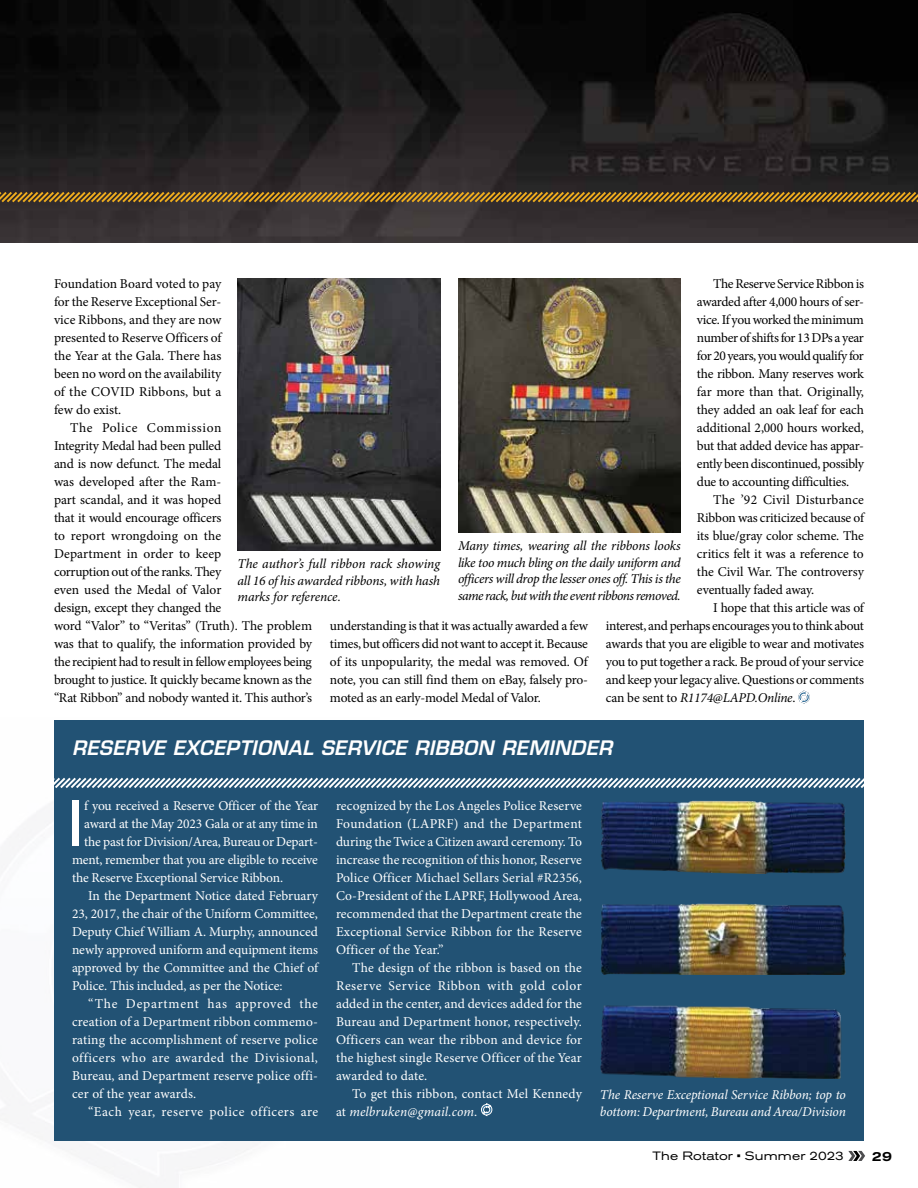
<style>
.page{position:relative;width:918px;height:1188px;background:#fff}
.page>*{position:absolute;margin:0;border:0;box-sizing:border-box;transform-origin:0 0}
.t1{font:64.5px "Akzidenz Grotesk Std";color:#fff}
.t2{font:italic 600 19.5px "Eurostile LT Std";letter-spacing:.02em;color:#fff}
.t3{font:13.5px/18px "Minion Pro";letter-spacing:-.015em;color:#000;text-align:justify}
.t4{font:13.5px/18px "Minion Pro";color:#fff;text-align:justify}
.t5{font:italic 13.5px/16.5px "Minion Pro";letter-spacing:-.02em;color:#000;text-align:justify}
.t6{font:italic 13.5px/16.5px "Minion Pro";letter-spacing:-.015em;color:#fff}
.t7{font:13.5px "Minion Pro";letter-spacing:.04em;color:#fff}
.t8{font:13.5px "Minion Pro";letter-spacing:.035em;color:#fff}
.t9{font:13.5px "Minion Pro";letter-spacing:.055em;color:#fff}
.t10{font:500 expanded 13.5px "Akzidenz Grotesk Std";color:#000}
.t11{font:expanded 12px "Akzidenz Grotesk Std";letter-spacing:.015em;color:#000}
.s1{font-style:italic}
</style>
<div class="page">
<svg style="left:848px;top:1151px;width:17px;height:10px"></svg>
<img style="left:0;top:0;width:918px;height:243px">
<svg style="left:0;top:190px;width:918px;height:14px;background:#715626"></svg>
<svg style="left:798px;top:690px;width:12px;height:14px"></svg>
<div style="left:54px;top:720px;width:810px;height:421px;background:#225274"></div>
<svg style="left:54px;top:777px;width:810px;height:11px"></svg>
<svg style="left:481px;top:1103px;width:11px;height:14px"></svg>
<img style="left:600px;top:1005px;width:242px;height:73px">
<img style="left:600px;top:904px;width:246px;height:71px">
<img style="left:600px;top:800px;width:246px;height:74px">
<img style="left:458px;top:278px;width:223px;height:254px">
<img style="left:238px;top:278px;width:202px;height:272px">
<p class="t3" style="left:697px;top:275px;width:169px;text-indent:16px">The Reserve Service Ribbon is awarded after 4,000 hours of ser&shy;vice. If you worked the minimum number of shifts for 13 DPs a year for 20 years, you would qualify for the ribbon. Many reserves work far more than that. Originally, they added an oak leaf for each additional 2,000 hours worked, but that added device has appar&shy;ently been discontinued, possibly due to accounting difficulties.</p>
<p class="t3" style="left:697px;top:491px;width:169px;text-indent:16px">The ’92 Civil Disturbance Ribbon was criticized because of its blue/gray color scheme. The critics felt it was a reference to the Civil War. The controversy eventually faded away.</p>
<p class="t3" style="left:606px;top:599px;width:260px;text-indent:107px">I hope that this article was of interest, and perhaps encourages you to think about awards that you are eligible to wear and motivates you to put together a rack. Be proud of your service and keep your legacy alive. Questions or comments can be sent to <span class="s1">R1174@LAPD.Online</span>.</p>
<h2 class="t2" style="left:72px;top:736px;width:542px">RESERVE EXCEPTIONAL SERVICE RIBBON REMINDER</h2>
<p class="t3" style="left:54px;top:275px;width:169px">Foundation Board voted to pay for the Reserve Exceptional Ser&shy;vice Ribbons, and they are now presented to Reserve Officers of the Year at the Gala. There has been no word on the availability of the COVID Ribbons, but a few do exist.</p>
<p class="t3" style="left:54px;top:419px;width:260px;text-align:left;text-indent:16px">The Police Commission<br>Integrity Medal had been pulled<br>and is now defunct. The medal<br>was developed after the Ram-<br>part scandal, and it was hoped<br>that it would encourage officers<br>to report wrongdoing on the<br>Department in order to keep<br>corruption out of the ranks. They<br>even used the Medal of Valor<br>design, except they changed the<br>word “Valor” to “Veritas” (Truth). The problem was that to qualify, the information provided by the recipient had to result in fellow employees being brought to justice. It quickly became known as the “Rat Ribbon” and nobody wanted it. This author’s</p>
<p class="t5" style="left:458px;top:538px;width:224px">Many times, wearing all the ribbons looks like too much bling on the daily uniform and officers will drop the lesser ones off. This is the same rack, but with the event ribbons removed.</p>
<p class="t5" style="left:238px;top:556px;width:204px">The author’s full ribbon rack showing all 16 of his awarded ribbons, with hash marks for reference.</p>
<p class="t3" style="left:330px;top:617px;width:260px">understanding is that it was actually awarded a few times, but officers did not want to accept it. Because of its unpopularity, the medal was removed. Of note, you can still find them on eBay, falsely pro&shy;moted as an early-model Medal of Valor.</p>
<h1 class="t1" style="left:68px;top:785px;width:16px">I</h1>
<p class="t4" style="left:84px;top:797px;width:235px">f you received a Reserve Officer of the Year</p>
<p class="t4" style="left:84px;top:815px;width:235px">award at the May 2023 Gala or at any time in</p>
<p class="t4" style="left:84px;top:833px;width:235px">the past for Division/Area, Bureau or Depart-</p>
<p class="t4" style="left:72px;top:851px;width:248px">ment, remember that you are eligible to receive</p>
<p class="t4" style="left:72px;top:869px;width:213px">the Reserve Exceptional Service Ribbon.</p>
<p class="t4" style="left:88px;top:887px;width:231px">In the Department Notice dated February</p>
<p class="t4" style="left:72px;top:905px;width:247px">23, 2017, the chair of the Uniform Committee,</p>
<p class="t4" style="left:72px;top:923px;width:247px">Deputy Chief William A. Murphy, announced</p>
<p class="t4" style="left:72px;top:941px;width:248px">newly approved uniform and equipment items</p>
<p class="t4" style="left:72px;top:959px;width:248px">approved by the Committee and the Chief of</p>
<p class="t4" style="left:72px;top:977px;width:212px">Police. This included, as per the Notice:</p>
<p class="t9" style="left:88px;top:995px;width:231px">“The Department has approved the</p>
<p class="t4" style="left:72px;top:1013px;width:248px">creation of a Department ribbon commemo-</p>
<p class="t4" style="left:72px;top:1031px;width:247px">rating the accomplishment of reserve police</p>
<p class="t7" style="left:72px;top:1049px;width:248px">officers who are awarded the Divisional,</p>
<p class="t4" style="left:72px;top:1067px;width:247px">Bureau, and Department reserve police offi-</p>
<p class="t4" style="left:72px;top:1085px;width:126px">cer of the year awards.</p>
<p class="t8" style="left:88px;top:1103px;width:231px">“Each year, reserve police officers are</p>
<p class="t4" style="left:336px;top:797px;width:248px">recognized by the Los Angeles Police Reserve Foundation (LAPRF) and the Department during the Twice a Citizen award ceremony. To increase the recognition of this honor, Reserve Police Officer Michael Sellars Serial #R2356, Co-President of the LAPRF, Hollywood Area, recommended that the Department create the Exceptional Service Ribbon for the Reserve Officer of the Year.”</p>
<p class="t4" style="left:336px;top:959px;width:248px;text-indent:16px">The design of the ribbon is based on the Reserve Service Ribbon with gold color added in the center, and devices added for the Bureau and Department honor, respectively.<br>Officers can wear the ribbon and device for the highest single Reserve Officer of the Year awarded to date.</p>
<p class="t4" style="left:336px;top:1085px;width:248px;text-indent:16px">To get this ribbon, contact Mel Kennedy at <span class="s1">melbruken@gmail.com</span>.</p>
<p class="t6" style="left:600px;top:1087px;width:248px">The Reserve Exceptional Service Ribbon; top to bottom: Department, Bureau and Area/Division</p>
<p class="t11" style="left:653px;top:1149px;width:193px">The Rotator • Summer 2023</p>
<p class="t10" style="left:872px;top:1148px;width:22px">29</p>
</div>
